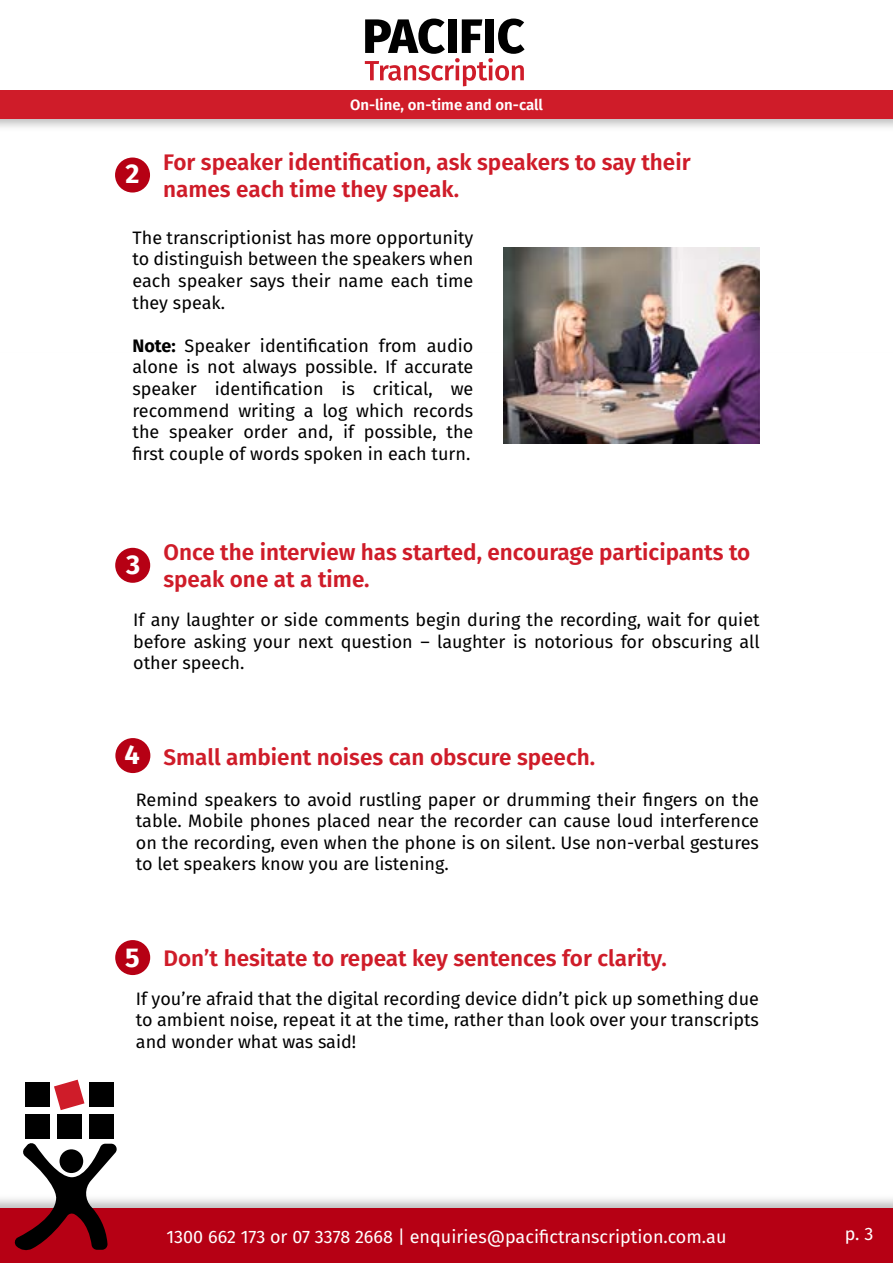
<style>
.page{position:relative;width:893px;height:1263px;background:#fff}
.page>*{position:absolute;margin:0;border:0;box-sizing:border-box;transform-origin:0 0}
.t1{font:700 27.15px "Fira Sans";color:#fff}
.t2{font:600 22.5px/27px "Fira Sans";color:#cf1c29}
.t3{font:18px/21.6px "Fira Sans";color:#000;text-align:justify}
.t4{font:18px "Fira Sans";color:#fff}
.t5{font:600 15px "Fira Sans";color:#fff}
.s1{font-weight:700}
.s2{font-weight:700;font-size:27.15px;color:#fff}
</style>
<div class="page">
<div style="left:0;top:1209px;width:893px;height:54px;background:#b60014"></div>
<svg style="left:14px;top:1143px;width:104px;height:108px"></svg>
<div style="left:60px;top:1149px;width:23px;height:24px;background:#000;border-radius:50%"></div>
<div style="left:25px;top:1082px;width:25px;height:25px;background:#000"></div>
<svg style="left:54px;top:1080px;width:30px;height:30px"></svg>
<div style="left:89px;top:1082px;width:25px;height:25px;background:#000"></div>
<div style="left:25px;top:1114px;width:25px;height:25px;background:#000"></div>
<div style="left:57px;top:1114px;width:25px;height:25px;background:#000"></div>
<div style="left:89px;top:1114px;width:25px;height:25px;background:#000"></div>
<div style="left:115px;top:158px;width:35px;height:35px;background:#b60014;border-radius:50%"></div>
<img style="left:503px;top:247px;width:256px;height:197px">
<div style="left:115px;top:548px;width:35px;height:35px;background:#b60014;border-radius:50%"></div>
<div style="left:115px;top:738px;width:35px;height:35px;background:#b60014;border-radius:50%"></div>
<div style="left:115px;top:940px;width:35px;height:35px;background:#b60014;border-radius:50%"></div>
<div style="left:0;top:90px;width:893px;height:28px;background:#cf1c29"></div>
<svg style="left:365px;top:19px;width:160px;height:67px"></svg>
<h1 class="t1" style="left:126px;top:151px;width:16px">2</h1>
<p class="t5" style="left:350px;top:92px;width:194px">On-line, on-time and on-call</p>
<p class="t2" style="left:163px;top:147px;width:529px">For speaker identification, ask speakers to say their names each time they speak.</p>
<p class="t3" style="left:133px;top:226px;width:342px">The transcriptionist has more opportunity to distinguish between the speakers when each speaker says their name each time they speak.</p>
<p class="t3" style="left:133px;top:334px;width:342px"><span class="s1">Note:</span> Speaker identification from audio alone is not always possible. If accurate speaker identification is critical, we recommend writing a log which records the speaker order and, if possible, the first couple of words spoken in each turn.</p>
<h1 class="t1" style="left:126px;top:542px;width:16px">3</h1>
<p class="t2" style="left:163px;top:537px;width:588px">Once the interview has started, encourage participants to speak one at a time.</p>
<p class="t3" style="left:133px;top:609px;width:628px">If any laughter or side comments begin during the recording, wait for quiet before asking your next question – laughter is notorious for obscuring all other speech.</p>
<p class="t2" style="left:125px;top:742px;width:472px"><span class="s2">4</span> Small ambient noises can obscure speech.</p>
<p class="t3" style="left:136px;top:788px;width:625px">Remind speakers to avoid rustling paper or drumming their fingers on the table. Mobile phones placed near the recorder can cause loud interference on the recording, even when the phone is on silent. Use non-verbal gestures to let speakers know you are listening.</p>
<p class="t2" style="left:163px;top:943px;width:505px">Don’t hesitate to repeat key sentences for clarity.</p>
<p class="t3" style="left:136px;top:987px;width:625px">If you’re afraid that the digital recording device didn’t pick up something due to ambient noise, repeat it at the time, rather than look over your transcripts and wonder what was said!</p>
<h1 class="t1" style="left:125px;top:935px;width:16px">5</h1>
<p class="t4" style="left:166px;top:1223px;width:561px">1300 662 173 or 07 3378 2668 | enquiries@pacifictranscription.com.au</p>
<p class="t4" style="left:845px;top:1220px;width:30px">p. 3</p>
</div>
